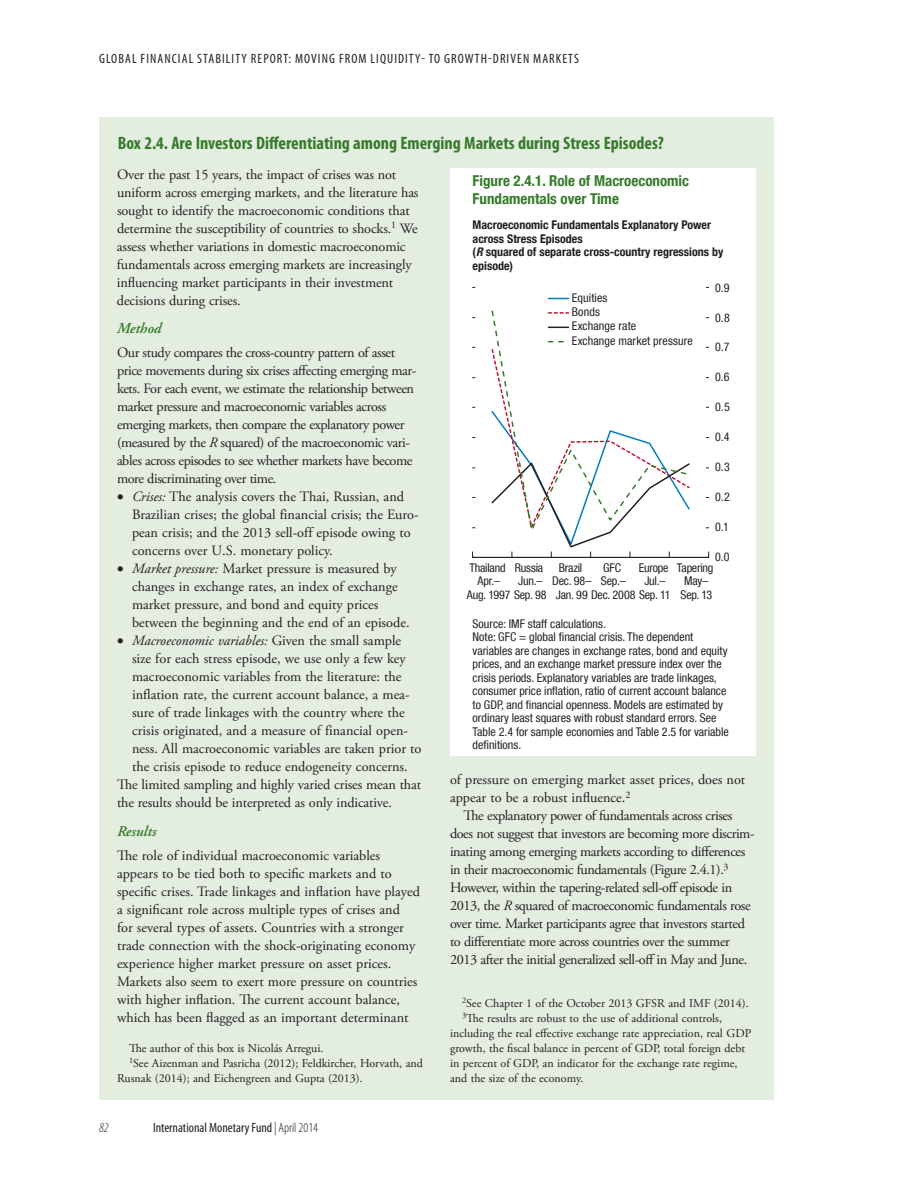
<style>
.page{position:relative;width:918px;height:1188px;background:#fff}
.page>*{position:absolute;margin:0;border:0;box-sizing:border-box;transform-origin:0 0}
.t1{font:700 condensed 18px "Myriad Pro";color:#357b2b}
.t2{font:700 condensed 15px/18px "Helvetica Neue LT Com";color:#357b2b}
.t3{font:italic 600 15px "Adobe Garamond Pro";color:#357b2b}
.t4{font:14.25px/18px "Adobe Garamond Pro";letter-spacing:-.01em;color:#231f20}
.t5{font:14.25px/18px "Adobe Garamond Pro";letter-spacing:-.03em;color:#231f20}
.t6{font:italic 14.25px "Adobe Garamond Pro";color:#231f20}
.t7{font:condensed 13.5px "Myriad Pro";letter-spacing:.08em;color:#231f20}
.t8{font:condensed 13.5px "Myriad Pro";color:#231f20}
.t9{font:italic 300 condensed 13.5px "Myriad Pro";color:#231f20}
.t10{font:condensed 12px/13.5px "Helvetica Neue LT Com";color:#231f20}
.t11{font:12px "Adobe Garamond Pro";color:#231f20}
.t12{font:700 condensed 12px/13.5px "Helvetica Neue LT Com";color:#231f20}
.t13{font:condensed 12px/13.5px "Helvetica Neue LT Com";letter-spacing:-.02em;color:#231f20;text-align:center}
.s1{font-style:italic}
.s2{font-style:normal}
.s3{font-weight:300;font-style:italic}
.s4{font-weight:300}
</style>
<div class="page">
<div style="left:99px;top:117px;width:675px;height:983px;background:#e3ede0"></div>
<div style="left:450px;top:168px;width:306px;height:588px;background:#fff"></div>
<hr style="left:473px;top:557px;width:236px;height:1px;background:#231f20">
<svg style="left:472px;top:552px;width:3px;height:6px"></svg>
<svg style="left:490px;top:535px;width:201px;height:22px"></svg>
<svg style="left:491px;top:310px;width:199px;height:225px"></svg>
<svg style="left:548px;top:298px;width:20px;height:1px"></svg>
<svg style="left:548px;top:312px;width:20px;height:2px"></svg>
<svg style="left:548px;top:327px;width:20px;height:1px"></svg>
<svg style="left:548px;top:341px;width:20px;height:1px"></svg>
<p class="t7" style="left:99px;top:50px;width:481px">GLOBAL FINANCIAL STABILITY REPORT: MOVING FROM LIQUIDITY- TO GROWTH-DRIVEN MARKETS</p>
<p class="t1" style="left:118px;top:133px;width:548px">Box 2.4. Are Investors Differentiating among Emerging Markets during Stress Episodes?</p>
<p class="t4" style="left:117px;top:166px;width:303px">Over the past 15 years, the impact of crises was not uniform across emerging markets, and the literature has sought to identify the macroeconomic conditions that determine the susceptibility of countries to shocks.<sup>1</sup> We assess whether variations in domestic macroeconomic fundamentals across emerging markets are increasingly influencing market participants in their investment decisions during crises.</p>
<p class="t3" style="left:117px;top:320px;width:46px">Method</p>
<p class="t5" style="left:117px;top:344px;width:301px">Our study compares the cross-country pattern of asset price movements during six crises affecting emerging mar&shy;kets. For each event, we estimate the relationship between market pressure and macroeconomic variables across emerging markets, then compare the explanatory power (measured by the <span class="s1">R</span> squared) of the macroeconomic vari&shy;ables across episodes to see whether markets have become more discriminating over time.</p>
<p class="t4" style="left:132px;top:488px;width:288px;text-indent:-15px">• <span class="s1">Crises:</span> The analysis covers the Thai, Russian, and Brazilian crises; the global financial crisis; the Euro&shy;pean crisis; and the 2013 sell-off episode owing to concerns over U.S. monetary policy.</p>
<p class="t4" style="left:132px;top:560px;width:279px;text-indent:-15px">• <span class="s1">Market pressure:</span> Market pressure is measured by changes in exchange rates, an index of exchange market pressure, and bond and equity prices between the beginning and the end of an episode.</p>
<p class="t6" style="left:117px;top:632px;width:286px">• Macroeconomic variables: <span class="s2">Given the small sample</span></p>
<p class="t4" style="left:132px;top:650px;width:275px">size for each stress episode, we use only a few key</p>
<p class="t4" style="left:132px;top:668px;width:271px">macroeconomic variables from the literature: the</p>
<p class="t4" style="left:132px;top:686px;width:279px">inflation rate, the current account balance, a mea-</p>
<p class="t4" style="left:132px;top:704px;width:274px">sure of trade linkages with the country where the</p>
<p class="t4" style="left:132px;top:722px;width:278px">crisis originated, and a measure of financial open-</p>
<p class="t4" style="left:132px;top:740px;width:291px">ness. All macroeconomic variables are taken prior to</p>
<p class="t4" style="left:132px;top:758px;width:277px">the crisis episode to reduce endogeneity concerns.</p>
<p class="t4" style="left:117px;top:776px;width:306px">The limited sampling and highly varied crises mean that</p>
<p class="t4" style="left:117px;top:794px;width:276px">the results should be interpreted as only indicative.</p>
<p class="t3" style="left:117px;top:822px;width:41px">Results</p>
<p class="t4" style="left:117px;top:847px;width:304px">The role of individual macroeconomic variables appears to be tied both to specific markets and to specific crises. Trade linkages and inflation have played a significant role across multiple types of crises and<br>for several types of assets. Countries with a stronger trade connection with the shock-originating economy experience higher market pressure on asset prices.<br>Markets also seem to exert more pressure on countries with higher inflation. The current account balance, which has been flagged as an important determinant</p>
<p class="t11" style="left:129px;top:1041px;width:196px">The author of this box is Nicolás Arregui.</p>
<p class="t11" style="left:129px;top:1056px;width:296px"><sup>1</sup>See Aizenman and Pasricha (2012); Feldkircher, Horvath, and</p>
<p class="t11" style="left:117px;top:1071px;width:247px">Rusnak (2014); and Eichengreen and Gupta (2013).</p>
<p class="t9" style="left:99px;top:1120px;width:11px">82</p>
<p class="t8" style="left:153px;top:1120px;width:167px">International Monetary Fund <span class="s3">|</span> <span class="s4">April 2014</span></p>
<p class="t2" style="left:473px;top:172px;width:218px">Figure 2.4.1. Role of Macroeconomic<br>Fundamentals over Time</p>
<p class="t12" style="left:473px;top:218px;width:252px">Macroeconomic Fundamentals Explanatory Power across Stress Episodes<br>(<span class="s1">R</span> squared of separate cross-country regressions by episode)</p>
<p class="t10" style="left:572px;top:290px;width:122px;line-height:14.4px">Equities<br>Bonds<br>Exchange rate<br>Exchange market pressure</p>
<p class="t10" style="left:715px;top:281px;width:16px">0.9</p>
<p class="t10" style="left:715px;top:310px;width:16px">0.8</p>
<p class="t10" style="left:715px;top:340px;width:16px">0.7</p>
<p class="t10" style="left:715px;top:370px;width:16px">0.6</p>
<p class="t10" style="left:715px;top:400px;width:16px">0.5</p>
<p class="t10" style="left:715px;top:430px;width:16px">0.4</p>
<p class="t10" style="left:715px;top:460px;width:16px">0.3</p>
<p class="t10" style="left:715px;top:490px;width:16px">0.2</p>
<p class="t10" style="left:715px;top:520px;width:15px">0.1</p>
<p class="t10" style="left:715px;top:549px;width:16px">0.0</p>
<p class="t10" style="left:601px;top:561px;width:26px">GFC<br>Sep.–</p>
<p class="t13" style="left:639px;top:561px;width:31px">Europe<br>Jul.–</p>
<p class="t13" style="left:677px;top:561px;width:38px">Tapering<br>May–<br>Sep. 13</p>
<p class="t13" style="left:469px;top:561px;width:38px">Thailand</p>
<p class="t10" style="left:477px;top:574px;width:24px">Apr.–</p>
<p class="t10" style="left:467px;top:588px;width:81px">Aug. 1997 Sep. 98</p>
<p class="t13" style="left:515px;top:561px;width:30px;text-align:left">Russia<br>Jun.–</p>
<p class="t10" style="left:559px;top:561px;width:25px">Brazil</p>
<p class="t10" style="left:552px;top:574px;width:41px">Dec. 98–</p>
<p class="t10" style="left:556px;top:588px;width:116px">Jan. 99 Dec. 2008 Sep. 11</p>
<p class="t10" style="left:473px;top:616px;width:258px">Source: IMF staff calculations.<br>Note: GFC = global financial crisis. The dependent variables are changes in exchange rates, bond and equity prices, and an exchange market pressure index over the crisis periods. Explanatory variables are trade linkages, consumer price inflation, ratio of current account balance to GDP, and financial openness. Models are estimated by ordinary least squares with robust standard errors. See Table 2.4 for sample economies and Table 2.5 for variable definitions.</p>
<p class="t4" style="left:450px;top:771px;width:297px">of pressure on emerging market asset prices, does not appear to be a robust influence.<sup>2</sup></p>
<p class="t5" style="left:450px;top:807px;width:306px;text-indent:13px">The explanatory power of fundamentals across crises does not suggest that investors are becoming more discrim&shy;inating among emerging markets according to differences in their macroeconomic fundamentals (Figure 2.4.1).<sup>3<br></sup>However, within the tapering-related sell-off episode in 2013, the <span class="s1">R</span> squared of macroeconomic fundamentals rose over time. Market participants agree that investors started to differentiate more across countries over the summer 2013 after the initial generalized sell-off in May and June.</p>
<p class="t11" style="left:462px;top:996px;width:288px"><sup>2</sup>See Chapter 1 of the October 2013 GFSR and IMF (2014).</p>
<p class="t11" style="left:462px;top:1011px;width:262px"><sup>3</sup>The results are robust to the use of additional controls,</p>
<p class="t11" style="left:450px;top:1026px;width:303px">including the real effective exchange rate appreciation, real GDP</p>
<p class="t11" style="left:450px;top:1041px;width:297px">growth, the fiscal balance in percent of GDP, total foreign debt</p>
<p class="t11" style="left:450px;top:1056px;width:289px">in percent of GDP, an indicator for the exchange rate regime,</p>
<p class="t11" style="left:450px;top:1071px;width:135px">and the size of the economy.</p>
</div>
